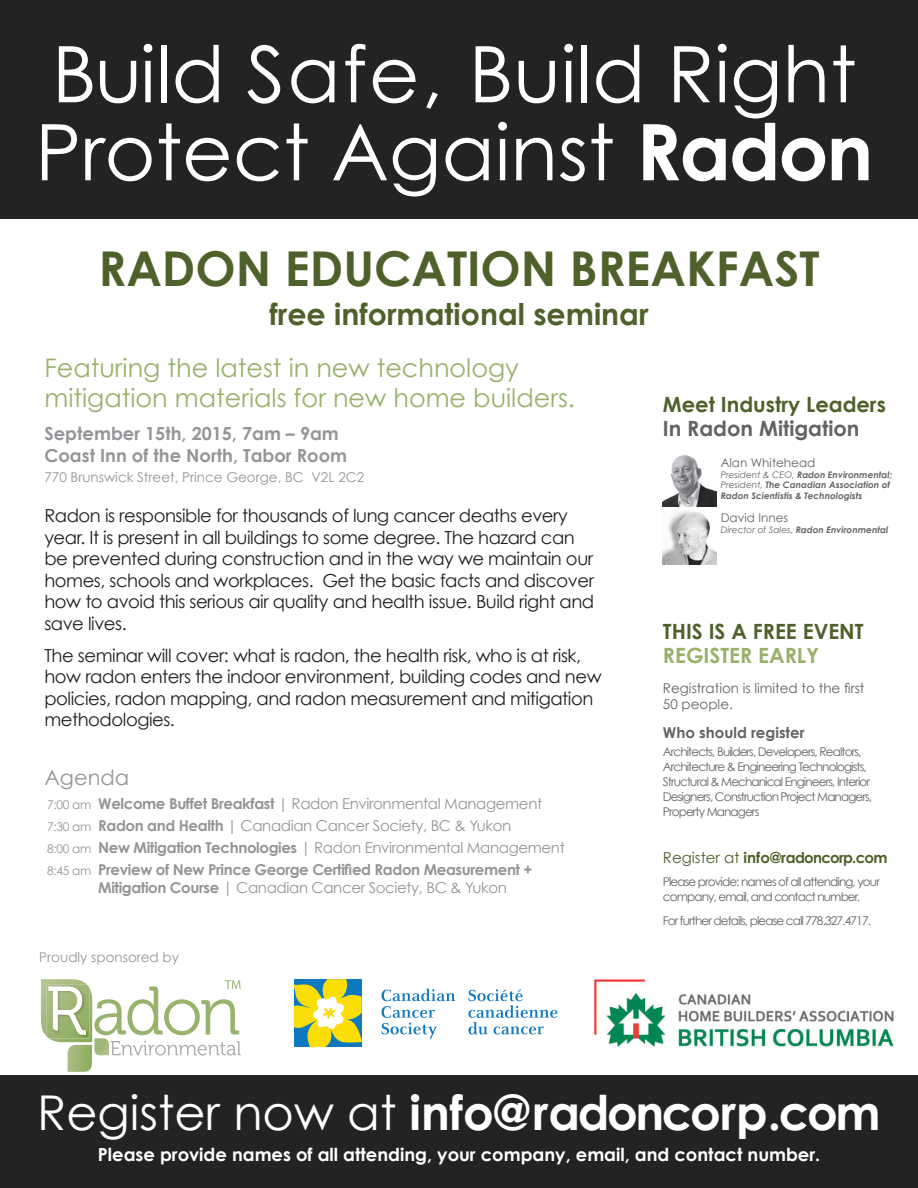
<style>
.page{position:relative;width:918px;height:1188px;background:#fff}
.page>*{position:absolute;margin:0;border:0;box-sizing:border-box;transform-origin:0 0}
.t1{font:78px/78px "Century Gothic";color:#fff}
.t2{font:700 48px "Century Gothic";letter-spacing:-.05em;color:#fff}
.t3{font:700 48px "Century Gothic";color:#4f612b}
.t4{font:700 30px "Century Gothic";color:#4f612b}
.t5{font:25.5px/30px "Century Gothic";color:#97b16b}
.t6{font:700 21px "Century Gothic";color:#4f612b}
.t7{font:700 21px "Century Gothic";color:#636366}
.t8{font:700 21px "Century Gothic";color:#97b16b}
.t9{font:21px "Century Gothic";color:#939598}
.t10{font:18px/21.6px "Century Gothic";letter-spacing:-.025em;color:#231f20}
.t11{font:700 18px "Century Gothic";color:#fff}
.t12{font:700 18px/21.6px "Century Gothic";color:#939598}
.t13{font:700 15px/22.2px "Century Gothic";letter-spacing:-.025em;color:#939598}
.t14{font:15px "Century Gothic";letter-spacing:-.025em;color:#939598}
.t15{font:700 15px "Century Gothic";letter-spacing:-.05em;color:#4f612b}
.t16{font:700 15px "Century Gothic";color:#636366}
.t17{font:13.5px "Century Gothic";color:#939598}
.t18{font:13.5px/16.5px "Century Gothic";color:#636366}
.t19{font:12px/15px "Century Gothic";letter-spacing:-.075em;color:#636366}
.t20{font:12px "Century Gothic";color:#636366}
.t21{font:italic 700 9px/10.5px "Century Gothic";color:#636366}
.s1{font-weight:700}
.s2{font-weight:400;font-size:12px}
.s3{font-weight:400}
</style>
<div class="page">
<div style="left:0;top:0;width:918px;height:218px;background:#232421"></div>
<div style="left:0;top:1075px;width:918px;height:113px;background:#232421"></div>
<svg style="left:41px;top:979px;width:200px;height:93px"></svg>
<svg style="left:381px;top:989px;width:74px;height:50px"></svg>
<svg style="left:468px;top:989px;width:89px;height:46px"></svg>
<svg style="left:294px;top:979px;width:68px;height:68px;background:#bbc65a"></svg>
<img style="left:663px;top:511px;width:53px;height:53px">
<img style="left:663px;top:455px;width:53px;height:52px">
<img style="left:594px;top:978px;width:300px;height:70px">
<h1 class="t1" style="left:35px;top:34px;width:840px">Build Safe, Build Right<br>Protect Against <span class="s1">Radon</span></h1>
<h2 class="t3" style="left:99px;top:239px;width:722px">RADON EDUCATION BREAKFAST</h2>
<h3 class="t4" style="left:269px;top:296px;width:381px">free informational seminar</h3>
<h3 class="t5" style="left:44px;top:353px;width:532px">Featuring the latest in new technology mitigation materials for new home builders.</h3>
<p class="t12" style="left:44px;top:423px;width:304px">September 15th, 2015, 7am – 9am<br>Coast Inn of the North, Tabor Room</p>
<p class="t17" style="left:44px;top:468px;width:321px">770 Brunswick Street, Prince George, BC V2L 2C2</p>
<p class="t10" style="left:44px;top:505px;width:551px">Radon is responsible for thousands of lung cancer deaths every year. It is present in all buildings to some degree. The hazard can be prevented during construction and in the way we maintain our homes, schools and workplaces. Get the basic facts and discover how to avoid this serious air quality and health issue. Build right and save lives.</p>
<p class="t10" style="left:44px;top:644px;width:559px">The seminar will cover: what is radon, the health risk, who is at risk, how radon enters the indoor environment, building codes and new policies, radon mapping, and radon measurement and mitigation methodologies.</p>
<p class="t9" style="left:44px;top:764px;width:86px">Agenda</p>
<p class="t13" style="left:47px;top:792px;width:519px"><span class="s2">7:00 am</span> Welcome Buffet Breakfast <span class="s3">| Radon Environmental Management </span><span class="s2">7:30 am</span> Radon and Health <span class="s3">| Canadian Cancer Society, BC &amp; Yukon<br></span><span class="s2">8:00 am</span> New Mitigation Technologies <span class="s3">| Radon Environmental Management </span><span class="s2">8:45 am</span> Preview of New Prince George Certified Radon Measurement +</p>
<p class="t14" style="left:98px;top:879px;width:410px"><span class="s1">Mitigation Course</span> | Canadian Cancer Society, BC &amp; Yukon</p>
<p class="t17" style="left:39px;top:949px;width:141px">Proudly sponsored by</p>
<p class="t6" style="left:663px;top:392px;width:225px">Meet Industry Leaders</p>
<p class="t7" style="left:663px;top:416px;width:198px">In Radon Mitigation</p>
<p class="t20" style="left:721px;top:456px;width:96px">Alan Whitehead</p>
<p class="t21" style="left:721px;top:469px;width:173px"><span class="s3">President &amp; CEO,</span> Radon Environmental;<br><span class="s3">President,</span> The Canadian Association of<br>Radon Scientistis &amp; Technologists</p>
<p class="t20" style="left:721px;top:510px;width:69px">David Innes</p>
<p class="t21" style="left:721px;top:524px;width:169px"><span class="s3">Director of Sales,</span> Radon Environmental</p>
<p class="t6" style="left:663px;top:619px;width:202px">THIS IS A FREE EVENT</p>
<p class="t8" style="left:663px;top:643px;width:158px">REGISTER EARLY</p>
<p class="t18" style="left:663px;top:679px;width:203px">Registration is limited to the first<br>50 people.</p>
<p class="t16" style="left:663px;top:724px;width:143px">Who should register</p>
<p class="t19" style="left:663px;top:744px;width:211px">Architects, Builders, Developers, Realtors, Architecture &amp; Engineering Technologists, Structural &amp; Mechanical Engineers, Interior Designers, Construction Project Managers, Property Managers</p>
<p class="t15" style="left:663px;top:848px;width:226px"><span class="s3">Register at</span> info@radoncorp.com</p>
<p class="t19" style="left:663px;top:874px;width:219px">Please provide: names of all attending, your company, email, and contact number.</p>
<p class="t19" style="left:663px;top:913px;width:210px">For further details, please call 778.327.4717.</p>
<h2 class="t2" style="left:37px;top:1083px;width:845px"><span class="s3">Register now at</span> info@radoncorp.com</h2>
<p class="t11" style="left:98px;top:1144px;width:724px">Please provide names of all attending, your company, email, and contact number.</p>
</div>
